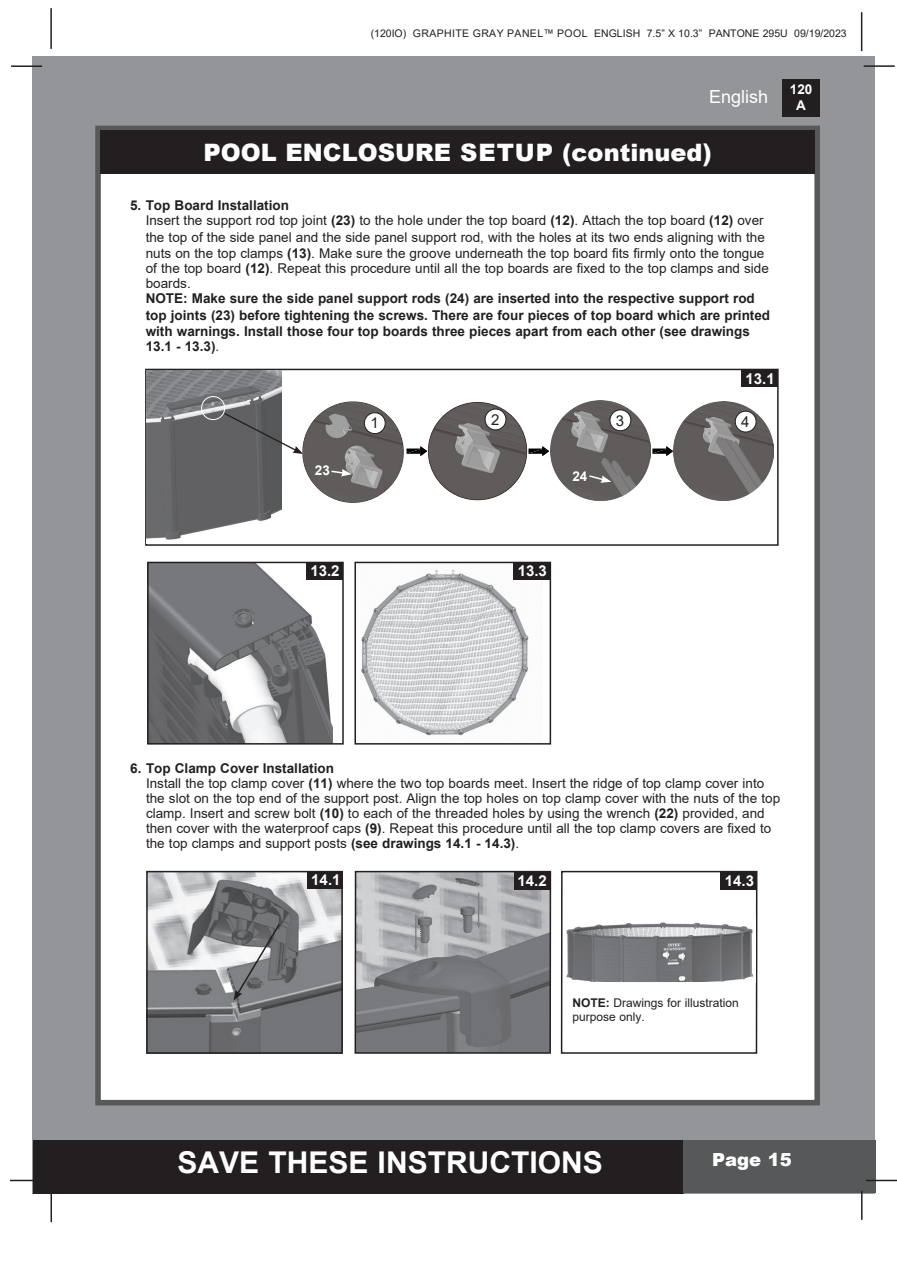
<style>
.page{position:relative;width:897px;height:1264px;background:#fff}
.page>*{position:absolute;margin:0;border:0;box-sizing:border-box;transform-origin:0 0}
.t1{font:700 30px "Arial";color:#fff}
.t2{font:900 24px "Arial";color:#fff}
.t3{font:18px "Arial";color:#fff}
.t4{font:900 18px "Arial";color:#fff}
.t5{font:700 15px "Arial";color:#fff}
.t6{font:15px "Arial";color:#231f20}
.t7{font:13.5px/16.5px "Arial";color:#231f20;text-align:justify}
.t8{font:700 13.5px/16.5px "Arial";color:#231f20}
.t9{font:700 13.5px/16.2px "Arial";color:#fff;text-align:center}
.t10{font:12px/14.4px "Arial";color:#231f20}
.t11{font:10.5px "Arial";color:#231f20}
.s1{font-weight:700}
.s2{font-weight:400}
</style>
<div class="page">
<div style="left:33px;top:56px;width:842px;height:1137px;background:#939598"></div>
<div style="left:782px;top:79px;width:37px;height:38px;background:#231f20"></div>
<hr style="left:863px;top:65px;width:31px;height:2px;background:#231f20">
<hr style="left:50px;top:8px;width:2px;height:41px;background:#231f20">
<hr style="left:860px;top:12px;width:2px;height:39px;background:#231f20">
<div style="left:33px;top:1140px;width:650px;height:53px;background:#231f20"></div>
<div style="left:682px;top:1140px;width:193px;height:53px;background:#57585a"></div>
<hr style="left:865px;top:1179px;width:31px;height:2px;background:#231f20">
<hr style="left:860px;top:1190px;width:2px;height:29px;background:#231f20">
<hr style="left:50px;top:1191px;width:2px;height:31px;background:#231f20">
<hr style="left:10px;top:1179px;width:31px;height:2px;background:#231f20">
<hr style="left:11px;top:65px;width:31px;height:2px;background:#231f20">
<div style="left:95px;top:126px;width:724px;height:979px;background:#fff;border:6px solid #57585a"></div>
<div style="left:100px;top:130px;width:715px;height:44px;background:#231f20"></div>
<img style="left:357px;top:874px;width:191px;height:176px">
<div style="left:354px;top:871px;width:197px;height:182px;border:2px solid #231f20"></div>
<div style="left:514px;top:872px;width:36px;height:17px;background:#231f20"></div>
<img style="left:149px;top:874px;width:191px;height:176px">
<div style="left:146px;top:871px;width:197px;height:182px;border:2px solid #231f20"></div>
<div style="left:307px;top:871px;width:35px;height:18px;background:#231f20"></div>
<svg style="left:233px;top:922px;width:48px;height:78px;background:#828385"></svg>
<div style="left:560px;top:871px;width:197px;height:182px;border:2px solid #231f20"></div>
<img style="left:566px;top:922px;width:187px;height:59px">
<div style="left:564px;top:917px;width:191px;height:66px;border:1px solid #fff"></div>
<div style="left:720px;top:872px;width:36px;height:17px;background:#231f20"></div>
<img style="left:150px;top:565px;width:183px;height:176px">
<div style="left:147px;top:562px;width:197px;height:182px;border:2px solid #231f20"></div>
<div style="left:306px;top:562px;width:36px;height:17px;background:#231f20"></div>
<img style="left:361px;top:569px;width:181px;height:167px">
<div style="left:354px;top:562px;width:197px;height:182px;border:2px solid #231f20"></div>
<div style="left:513px;top:562px;width:36px;height:17px;background:#231f20"></div>
<div style="left:145px;top:369px;width:633px;height:177px;border:2px solid #231f20"></div>
<div style="left:741px;top:369px;width:36px;height:18px;background:#231f20"></div>
<img style="left:147px;top:370px;width:134px;height:173px">
<img style="left:428px;top:402px;width:99px;height:99px">
<div style="left:485px;top:409px;width:21px;height:21px;background:#fff;border-radius:50%"></div>
<div style="left:484px;top:409px;width:22px;height:21px;border:1px solid #231f20;border-radius:50%"></div>
<img style="left:673px;top:401px;width:100px;height:100px">
<div style="left:735px;top:411px;width:21px;height:21px;background:#fff;border-radius:50%"></div>
<div style="left:734px;top:411px;width:22px;height:21px;border:1px solid #231f20;border-radius:50%"></div>
<svg style="left:528px;top:446px;width:21px;height:10px"></svg>
<svg style="left:652px;top:446px;width:20px;height:10px"></svg>
<svg style="left:406px;top:446px;width:21px;height:10px"></svg>
<div style="left:201px;top:396px;width:24px;height:24px;border:1px solid #fff;border-radius:50%"></div>
<svg style="left:223px;top:412px;width:78px;height:42px"></svg>
<img style="left:301px;top:401px;width:103px;height:102px">
<div style="left:364px;top:413px;width:21px;height:20px;background:#fff;border-radius:50%"></div>
<div style="left:364px;top:412px;width:21px;height:22px;border:1px solid #231f20;border-radius:50%"></div>
<svg style="left:330px;top:469px;width:22px;height:7px"></svg>
<img style="left:550px;top:401px;width:100px;height:99px">
<div style="left:610px;top:410px;width:20px;height:21px;background:#fff;border-radius:50%"></div>
<div style="left:609px;top:409px;width:22px;height:22px;border:1px solid #231f20;border-radius:50%"></div>
<svg style="left:587px;top:474px;width:24px;height:9px"></svg>
<p class="t11" style="left:370px;top:26px;width:477px">(120IO) GRAPHITE GRAY PANEL™ POOL ENGLISH 7.5” X 10.3” PANTONE 295U 09/19/2023</p>
<h3 class="t3" style="left:709px;top:84px;width:61px">English</h3>
<p class="t2" style="left:203px;top:135px;width:509px">POOL ENCLOSURE SETUP (continued)</p>
<p class="t8" style="left:130px;top:197px;width:160px">5. Top Board Installation</p>
<p class="t7" style="left:146px;top:212px;width:620px">Insert the support rod top joint <span class="s1">(23)</span> to the hole under the top board <span class="s1">(12)</span>. Attach the top board <span class="s1">(12)</span> over the top of the side panel and the side panel support rod, with the holes at its two ends aligning with the nuts on the top clamps <span class="s1">(13)</span>. Make sure the groove underneath the top board fits firmly onto the tongue</p>
<p class="t7" style="left:146px;top:261px;width:624px;line-height:15px">of the top board <span class="s1">(12)</span>. Repeat this procedure until all the top boards are fixed to the top clamps and side boards.</p>
<p class="t8" style="left:146px;top:290px;width:610px">NOTE: Make sure the side panel support rods (24) are inserted into the respective support rod</p>
<p class="t8" style="left:146px;top:307px;width:626px">top joints (23) before tightening the screws. There are four pieces of top board which are printed with warnings. Install those four top boards three pieces apart from each other (see drawings</p>
<p class="t8" style="left:146px;top:338px;width:75px">13.1 - 13.3)<span class="s2">.</span></p>
<p class="t5" style="left:745px;top:368px;width:31px">13.1</p>
<p class="t9" style="left:315px;top:463px;width:17px">23</p>
<p class="t6" style="left:370px;top:413px;width:10px">1</p>
<p class="t6" style="left:491px;top:409px;width:10px">2</p>
<p class="t6" style="left:741px;top:411px;width:10px">4</p>
<p class="t6" style="left:616px;top:410px;width:10px">3</p>
<p class="t9" style="left:572px;top:468px;width:17px">24</p>
<p class="t9" style="left:789px;top:81px;width:24px">120<br>A</p>
<p class="t5" style="left:310px;top:560px;width:31px">13.2</p>
<p class="t5" style="left:517px;top:560px;width:31px">13.3</p>
<p class="t8" style="left:130px;top:760px;width:205px">6. Top Clamp Cover Installation</p>
<p class="t7" style="left:146px;top:774px;width:619px">Install the top clamp cover <span class="s1">(11)</span> where the two top boards meet. Insert the ridge of top clamp cover into</p>
<p class="t7" style="left:146px;top:789px;width:635px">the slot on the top end of the support post. Align the top holes on top clamp cover with the nuts of the top</p>
<p class="t7" style="left:146px;top:804px;width:620px">clamp. Insert and screw bolt <span class="s1">(10)</span> to each of the threaded holes by using the wrench <span class="s1">(22)</span> provided, and</p>
<p class="t7" style="left:146px;top:819px;width:627px">then cover with the waterproof caps <span class="s1">(9)</span>. Repeat this procedure until all the top clamp covers are fixed to</p>
<p class="t7" style="left:146px;top:834px;width:374px">the top clamps and support posts <span class="s1">(see drawings 14.1 - 14.3)</span>.</p>
<p class="t5" style="left:311px;top:869px;width:31px">14.1</p>
<p class="t5" style="left:517px;top:870px;width:31px">14.2</p>
<p class="t5" style="left:724px;top:870px;width:31px">14.3</p>
<p class="t10" style="left:572px;top:995px;width:168px"><span class="s1">NOTE:</span> Drawings for illustration purpose only.</p>
<h1 class="t1" style="left:177px;top:1141px;width:427px">SAVE THESE INSTRUCTIONS</h1>
<h3 class="t4" style="left:712px;top:1146px;width:81px">Page 15</h3>
</div>
